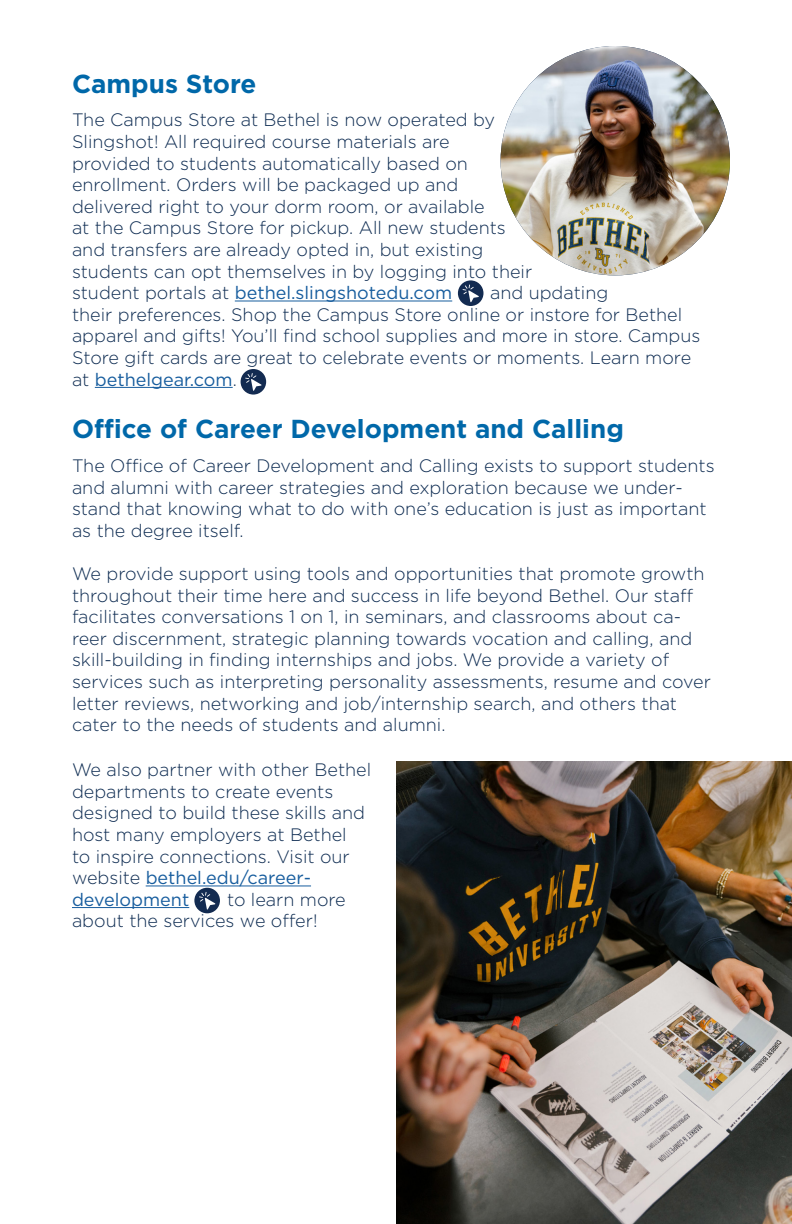
<style>
.page{position:relative;width:792px;height:1224px;background:#fff}
.page>*{position:absolute;margin:0;border:0;box-sizing:border-box;transform-origin:0 0}
.t1{font:700 26px "Gotham";color:#0068a9}
.t2{font:300 18px/21.6px "Gotham";color:#0e2c52}
.t3{font:18px "Gotham";color:#175d9e}
.s1{font-weight:300;color:#0e2c52}
.s2{font-weight:400;color:#175d9e}
</style>
<div class="page">
<hr style="left:235px;top:301px;width:217px;height:1px;background:#175d9e">
<hr style="left:95px;top:387px;width:138px;height:1px;background:#175d9e">
<hr style="left:146px;top:886px;width:165px;height:1px;background:#175d9e">
<hr style="left:72px;top:907px;width:117px;height:1px;background:#175d9e">
<div style="left:194px;top:888px;width:26px;height:25px;background:#132b51;border-radius:50%"></div>
<svg style="left:199px;top:892px;width:17px;height:18px"></svg>
<img style="left:396px;top:762px;width:396px;height:462px">
<img style="left:501px;top:46px;width:229px;height:229px;border-radius:115px">
<div style="left:241px;top:369px;width:25px;height:26px;background:#132b51;border-radius:50%"></div>
<svg style="left:245px;top:373px;width:17px;height:18px"></svg>
<div style="left:458px;top:280px;width:25px;height:26px;background:#132b51;border-radius:50%"></div>
<svg style="left:462px;top:284px;width:17px;height:18px"></svg>
<p class="t1" style="left:72px;top:66px;width:186px">Campus Store</p>
<p class="t2" style="left:72px;top:109px;width:425px">The Campus Store at Bethel is now operated by</p>
<p class="t2" style="left:72px;top:130px;width:379px">Slingshot! All required course materials are</p>
<p class="t2" style="left:72px;top:152px;width:397px">provided to students automatically based on</p>
<p class="t2" style="left:72px;top:174px;width:388px">enrollment. Orders will be packaged up and</p>
<p class="t2" style="left:72px;top:195px;width:414px">delivered right to your dorm room, or available</p>
<p class="t2" style="left:72px;top:217px;width:435px">at the Campus Store for pickup. All new students</p>
<p class="t2" style="left:72px;top:238px;width:413px">and transfers are already opted in, but existing</p>
<p class="t2" style="left:72px;top:260px;width:462px">students can opt themselves in by logging into their</p>
<p class="t3" style="left:72px;top:281px;width:382px"><span class="s1">student portals at</span> bethel.slingshotedu.com</p>
<p class="t2" style="left:490px;top:282px;width:120px">and updating</p>
<p class="t2" style="left:72px;top:303px;width:630px">their preferences. Shop the Campus Store online or instore for Bethel apparel and gifts! You’ll find school supplies and more in store. Campus<br>Store gift cards are great to celebrate events or moments. Learn more</p>
<p class="t3" style="left:72px;top:368px;width:166px"><span class="s1">at</span> bethelgear.com<span class="s1">.</span></p>
<p class="t1" style="left:72px;top:412px;width:553px">Office of Career Development and Calling</p>
<p class="t2" style="left:72px;top:454px;width:644px">The Office of Career Development and Calling exists to support students and alumni with career strategies and exploration because we under&shy;stand that knowing what to do with one’s education is just as important as the degree itself.</p>
<p class="t2" style="left:72px;top:562px;width:640px">We provide support using tools and opportunities that promote growth throughout their time here and success in life beyond Bethel. Our staff facilitates conversations 1 on 1, in seminars, and classrooms about ca&shy;reer discernment, strategic planning towards vocation and calling, and skill-building in finding internships and jobs. We provide a variety of services such as interpreting personality assessments, resume and cover letter reviews, networking and job/internship search, and others that cater to the needs of students and alumni.</p>
<p class="t2" style="left:72px;top:759px;width:301px">We also partner with other Bethel departments to create events designed to build these skills and host many employers at Bethel<br>to inspire connections. Visit our website <span class="s2">bethel.edu/career-</span></p>
<p class="t3" style="left:72px;top:888px;width:119px">development</p>
<p class="t2" style="left:72px;top:888px;width:275px;text-indent:155px">to learn more about the services we offer!</p>
</div>
